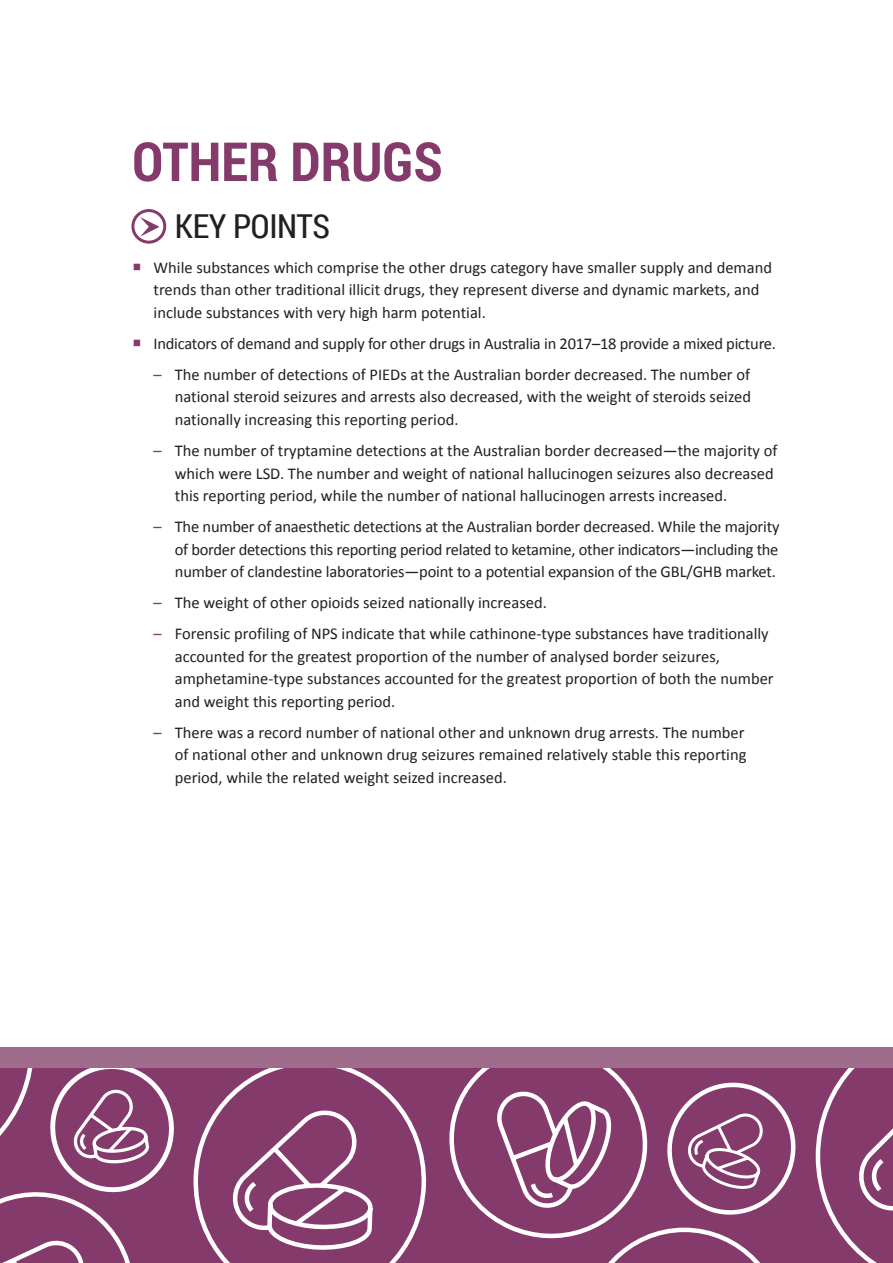
<style>
.page{position:relative;width:893px;height:1263px;background:#fff}
.page>*{position:absolute;margin:0;border:0;box-sizing:border-box;transform-origin:0 0}
.t1{font:700 54px "Roboto Condensed";color:#853a6c}
.t2{font:33px "Roboto Condensed";letter-spacing:-.01em;color:#231f20}
.t3{font:16.5px/22.5px "Calibri";color:#231f20}
.s1{color:#853a6c}
</style>
<div class="page">
<div style="left:0;top:1066px;width:893px;height:197px;background:#853a6c"></div>
<svg style="left:432px;top:1067px;width:226px;height:172px"></svg>
<svg style="left:496px;top:1091px;width:120px;height:118px"></svg>
<svg style="left:582px;top:1227px;width:179px;height:36px"></svg>
<svg style="left:189px;top:1067px;width:242px;height:196px"></svg>
<svg style="left:226px;top:1104px;width:149px;height:149px"></svg>
<svg style="left:0;top:1067px;width:176px;height:196px"></svg>
<svg style="left:656px;top:1071px;width:140px;height:149px"></svg>
<svg style="left:816px;top:1067px;width:77px;height:196px"></svg>
<div style="left:0;top:1047px;width:893px;height:20px;background:#a06c8b"></div>
<svg style="left:133px;top:211px;width:32px;height:31px"></svg>
<div style="left:131px;top:209px;width:35px;height:35px;border:3px solid #853a6c;border-radius:50%"></div>
<svg style="left:140px;top:217px;width:19px;height:20px"></svg>
<h1 class="t1" style="left:132px;top:124px;width:312px">OTHER DRUGS</h1>
<h2 class="t2" style="left:175px;top:203px;width:157px">KEY POINTS</h2>
<p class="t3" style="left:154px;top:256px;width:620px">While substances which comprise the other drugs category have smaller supply and demand trends than other traditional illicit drugs, they represent diverse and dynamic markets, and include substances with very high harm potential.</p>
<p class="t3" style="left:154px;top:332px;width:624px">Indicators of demand and supply for other drugs in Australia in 2017–18 provide a mixed picture.</p>
<p class="t3" style="left:175px;top:363px;width:578px;text-align:justify;text-indent:-21px"><span class="s1">–</span> The number of detections of PIEDs at the Australian border decreased. The number of national steroid seizures and arrests also decreased, with the weight of steroids seized nationally increasing this reporting period.</p>
<p class="t3" style="left:175px;top:439px;width:604px;text-indent:-21px"><span class="s1">–</span> The number of tryptamine detections at the Australian border decreased—the majority of which were LSD. The number and weight of national hallucinogen seizures also decreased this reporting period, while the number of national hallucinogen arrests increased.</p>
<p class="t3" style="left:175px;top:515px;width:606px;text-align:justify;text-indent:-21px"><span class="s1">–</span> The number of anaesthetic detections at the Australian border decreased. While the majority of border detections this reporting period related to ketamine, other indicators—including the number of clandestine laboratories—point to a potential expansion of the GBL/GHB market.</p>
<p class="t3" style="left:154px;top:591px;width:395px"><span class="s1">–</span> The weight of other opioids seized nationally increased.</p>
<p class="t3" style="left:175px;top:622px;width:600px;text-indent:-21px"><span class="s1">–</span> Forensic profiling of NPS indicate that while cathinone-type substances have traditionally accounted for the greatest proportion of the number of analysed border seizures, amphetamine-type substances accounted for the greatest proportion of both the number and weight this reporting period.</p>
<p class="t3" style="left:175px;top:721px;width:573px;text-indent:-21px"><span class="s1">–</span> There was a record number of national other and unknown drug arrests. The number of national other and unknown drug seizures remained relatively stable this reporting period, while the related weight seized increased.</p>
</div>
